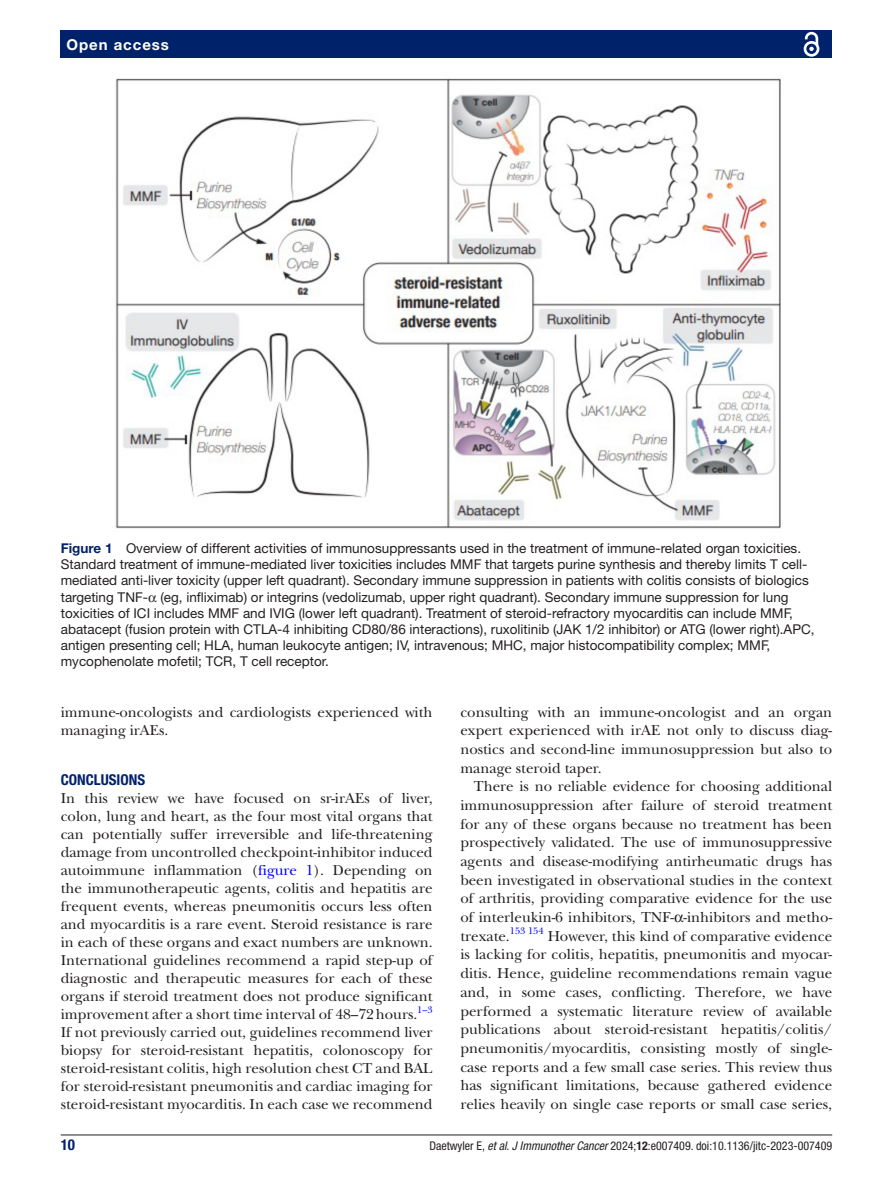
<style>
.page{position:relative;width:893px;height:1191px;background:#fff}
.page>*{position:absolute;margin:0;border:0;box-sizing:border-box;transform-origin:0 0}
.t1{font:15px/18.8px "New Baskerville";color:#231f20;text-align:justify}
.t2{font:700 condensed 15px "Helvetica Neue LT Std";color:#00226b}
.t3{font:700 15px "Helvetica Neue LT Std";letter-spacing:.065em;color:#fff}
.t4{font:13.5px/16.2px "Helvetica Neue LT Std";color:#231f20}
.t5{font:condensed 12px "Helvetica Neue LT Std";color:#231f20}
.t6{font:9.9px "New Baskerville";color:#00f}
.s1{font-weight:700;color:#00226b}
.s2{color:#00f}
.s3{font-style:italic}
.s4{font-weight:700}
</style>
<div class="page">
<hr style="left:61px;top:1134px;width:771px;height:1px;background:#231f20">
<div style="left:61px;top:31px;width:771px;height:27px;background:#00226b"></div>
<svg style="left:803px;top:31px;width:17px;height:26px"></svg>
<img style="left:115px;top:78px;width:666px;height:451px">
<p class="t3" style="left:66px;top:35px;width:104px">Open access</p>
<p class="t4" style="left:61px;top:540px;width:755px"><span class="s1">Figure 1</span> Overview of different activities of immunosuppressants used in the treatment of immune-related organ toxicities.<br>Standard treatment of immune-mediated liver toxicities includes MMF that targets purine synthesis and thereby limits T cell&shy;mediated anti-liver toxicity (upper left quadrant). Secondary immune suppression in patients with colitis consists of biologics targeting TNF- (eg, infliximab) or integrins (vedolizumab, upper right quadrant). Secondary immune suppression for lung toxicities of ICI includes MMF and IVIG (lower left quadrant). Treatment of steroid-refractory myocarditis can include MMF, abatacept (fusion protein with CTLA-4 inhibiting CD80/86 interactions), ruxolitinib (JAK 1/2 inhibitor) or ATG (lower right).APC, antigen presenting cell; HLA, human leukocyte antigen; IV, intravenous; MHC, major histocompatibility complex; MMF, mycophenolate mofetil; TCR, T cell receptor.</p>
<p class="t1" style="left:61px;top:703px;width:373px;line-height:18px">immune-oncologists and cardiologists experienced with managing irAEs.</p>
<p class="t2" style="left:61px;top:771px;width:86px">CONCLUSIONS</p>
<p class="t1" style="left:61px;top:789px;width:373px;line-height:18px">In this review we have focused on sr-irAEs of liver, colon, lung and heart, as the four most vital organs that can potentially suffer irreversible and life-threatening damage from uncontrolled checkpoint-inhibitor induced autoimmune inflammation (<span class="s2">figure 1</span>). Depending on the immunotherapeutic agents, colitis and hepatitis are frequent events, whereas pneumonitis occurs less often and myocarditis is a rare event. Steroid resistance is rare in each of these organs and exact numbers are unknown.<br>International guidelines recommend a rapid step-up of diagnostic and therapeutic measures for each of these organs if steroid treatment does not produce significant improvement after a short time interval of 48–72hours.</p>
<p class="t6" style="left:417px;top:1003px;width:17px">1–3</p>
<p class="t1" style="left:61px;top:1023px;width:373px;line-height:18px">If not previously carried out, guidelines recommend liver biopsy for steroid-resistant hepatitis, colonoscopy for steroid-resistant colitis, high resolution chest CT and BAL for steroid-resistant pneumonitis and cardiac imaging for steroid-resistant myocarditis. In each case we recommend</p>
<p class="t1" style="left:460px;top:702px;width:373px">consulting with an immune-oncologist and an organ expert experienced with irAE not only to discuss diag&shy;nostics and second-line immunosuppression but also to manage steroid taper.</p>
<p class="t1" style="left:460px;top:777px;width:373px;text-indent:14px">There is no reliable evidence for choosing additional immunosuppression after failure of steroid treatment for any of these organs because no treatment has been prospectively validated. The use of immunosuppressive agents and disease-modifying antirheumatic drugs has been investigated in observational studies in the context of arthritis, providing comparative evidence for the use of interleukin-6 inhibitors, TNF- -inhibitors and metho&shy;trexate.</p>
<p class="t6" style="left:510px;top:925px;width:35px">153 154</p>
<p class="t1" style="left:460px;top:926px;width:373px;text-indent:87px">However, this kind of comparative evidence is lacking for colitis, hepatitis, pneumonitis and myocar&shy;ditis. Hence, guideline recommendations remain vague and, in some cases, conflicting. Therefore, we have performed a systematic literature review of available publications about steroid-resistant hepatitis/colitis/ pneumonitis/myocarditis, consisting mostly of single&shy;case reports and a few small case series. This review thus has significant limitations, because gathered evidence relies heavily on single case reports or small case series,</p>
<p class="t2" style="left:61px;top:1135px;width:16px">10</p>
<p class="t5" style="left:429px;top:1138px;width:404px">Daetwyler E, <span class="s3">et al</span>. <span class="s3">J Immunother Cancer</span> 2024;<span class="s4">12</span>:e007409. doi:10.1136/jitc-2023-007409</p>
</div>
